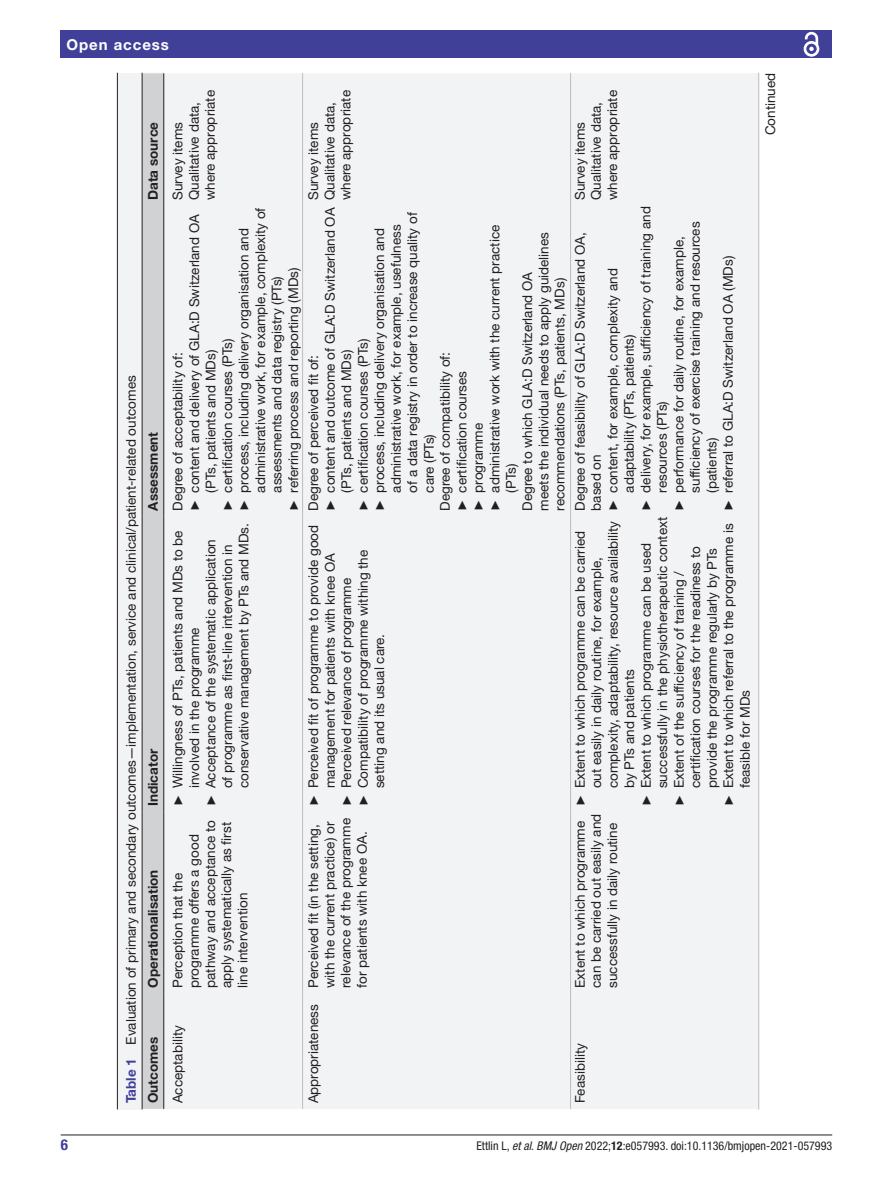
<style>
.page{position:relative;width:893px;height:1191px;background:#fff}
.page>*{position:absolute;margin:0;border:0;box-sizing:border-box;transform-origin:0 0}
.t1{font:700 15px "Helvetica Neue LT Std";letter-spacing:.065em;color:#fff}
.t2{font:700 condensed 15px "Helvetica Neue LT Std";color:#414099}
.t3{font:13.5px/16.2px "Helvetica Neue LT Std";color:#231f20}
.t4{font:700 13.5px "Helvetica Neue LT Std";color:#231f20}
.t5{font:condensed 12px "Helvetica Neue LT Std";color:#231f20}
.s1{font-weight:700;color:#414099}
.s2{font-weight:700}
.s3{font-family:"Arial";font-size:12px}
.s4{font-style:italic}
</style>
<div class="page">
<hr style="left:61px;top:1134px;width:771px;height:1px;background:#231f20">
<div style="left:61px;top:31px;width:771px;height:27px;background:#414099"></div>
<svg style="left:803px;top:31px;width:17px;height:26px"></svg>
<div style="left:118px;top:73px;width:641px;height:1036px;background:#f2f3f4"></div>
<hr style="left:117px;top:73px;width:1px;height:1036px;background:#231f20">
<hr style="left:302px;top:993px;width:1px;height:116px;background:#bcbdc0">
<hr style="left:302px;top:812px;width:1px;height:181px;background:#bcbdc0">
<hr style="left:302px;top:516px;width:1px;height:296px;background:#bcbdc0">
<hr style="left:302px;top:206px;width:1px;height:310px;background:#bcbdc0">
<hr style="left:302px;top:73px;width:1px;height:133px;background:#bcbdc0">
<svg style="left:142px;top:72px;width:22px;height:1038px;background:#c6c7c9"></svg>
<hr style="left:570px;top:993px;width:1px;height:116px;background:#bcbdc0">
<hr style="left:570px;top:812px;width:1px;height:181px;background:#bcbdc0">
<hr style="left:570px;top:516px;width:1px;height:296px;background:#bcbdc0">
<hr style="left:570px;top:206px;width:1px;height:310px;background:#bcbdc0">
<hr style="left:570px;top:73px;width:1px;height:133px;background:#bcbdc0">
<hr style="left:758px;top:993px;width:1px;height:116px;background:#bcbdc0">
<hr style="left:758px;top:812px;width:1px;height:181px;background:#bcbdc0">
<hr style="left:758px;top:516px;width:1px;height:296px;background:#bcbdc0">
<hr style="left:758px;top:206px;width:1px;height:310px;background:#bcbdc0">
<hr style="left:758px;top:73px;width:1px;height:133px;background:#bcbdc0">
<p class="t1" style="left:66px;top:35px;width:104px">Open access</p>
<p class="t4" style="left:145px;top:200px;width:80px;rotate:-90deg">Data source</p>
<p class="t3" style="left:169px;top:200px;width:111px;rotate:-90deg">Survey items<br>Qualitative data, where appropriate</p>
<p class="t3" style="left:305px;top:200px;width:111px;rotate:-90deg">Survey items<br>Qualitative data, where appropriate</p>
<p class="t3" style="left:572px;top:200px;width:111px;rotate:-90deg">Survey items<br>Qualitative data, where appropriate</p>
<p class="t3" style="left:120px;top:1103px;width:729px;line-height:22px;rotate:-90deg"><span class="s1">Table 1</span> Evaluation of primary and secondary outcomes—implementation, service and clinical/patient-related outcomes<br><span class="s2">Outcomes</span></p>
<p class="t4" style="left:145px;top:510px;width:80px;rotate:-90deg">Assessment</p>
<p class="t4" style="left:145px;top:806px;width:59px;rotate:-90deg">Indicator</p>
<p class="t4" style="left:145px;top:987px;width:120px;rotate:-90deg">Operationalisation</p>
<p class="t3" style="left:637px;top:510px;width:306px;rotate:-90deg"><span class="s3">►</span> delivery, for example, sufficiency of training and</p>
<p class="t3" style="left:322px;top:510px;width:305px;rotate:-90deg"><span class="s3">►</span> content and outcome of GLA:D Switzerland OA</p>
<p class="t3" style="left:252px;top:492px;width:287px;rotate:-90deg">administrative work, for example, complexity of</p>
<p class="t3" style="left:404px;top:492px;width:282px;rotate:-90deg">of a data registry in order to increase quality of</p>
<p class="t3" style="left:186px;top:510px;width:298px;rotate:-90deg"><span class="s3">►</span> content and delivery of GLA:D Switzerland OA</p>
<p class="t3" style="left:687px;top:492px;width:273px;rotate:-90deg">sufficiency of exercise training and resources</p>
<p class="t3" style="left:371px;top:510px;width:284px;rotate:-90deg"><span class="s3">►</span> process, including delivery organisation and</p>
<p class="t3" style="left:388px;top:492px;width:270px;rotate:-90deg">administrative work, for example, usefulness</p>
<p class="t3" style="left:486px;top:510px;width:287px;rotate:-90deg"><span class="s3">►</span> administrative work with the current practice</p>
<p class="t3" style="left:236px;top:510px;width:284px;rotate:-90deg"><span class="s3">►</span> process, including delivery organisation and</p>
<p class="t3" style="left:535px;top:510px;width:280px;rotate:-90deg">meets the individual needs to apply guidelines</p>
<p class="t3" style="left:572px;top:510px;width:280px;rotate:-90deg">Degree of feasibility of GLA:D Switzerland OA,</p>
<p class="t3" style="left:670px;top:510px;width:276px;rotate:-90deg"><span class="s3">►</span> performance for daily routine, for example,</p>
<p class="t3" style="left:720px;top:510px;width:256px;rotate:-90deg"><span class="s3">►</span> referral to GLA:D Switzerland OA (MDs)</p>
<p class="t3" style="left:268px;top:492px;width:218px;rotate:-90deg">assessments and data registry (PTs)</p>
<p class="t3" style="left:285px;top:510px;width:245px;rotate:-90deg"><span class="s3">►</span> referring process and reporting (MDs)</p>
<p class="t3" style="left:604px;top:510px;width:244px;rotate:-90deg"><span class="s3">►</span> content, for example, complexity and</p>
<p class="t3" style="left:519px;top:510px;width:240px;rotate:-90deg">Degree to which GLA:D Switzerland OA</p>
<p class="t3" style="left:551px;top:510px;width:234px;rotate:-90deg">recommendations (PTs, patients, MDs)</p>
<p class="t3" style="left:621px;top:492px;width:160px;rotate:-90deg">adaptability (PTs, patients)</p>
<p class="t3" style="left:202px;top:492px;width:144px;rotate:-90deg">(PTs, patients and MDs)</p>
<p class="t3" style="left:219px;top:510px;width:174px;rotate:-90deg"><span class="s3">►</span> certification courses (PTs)</p>
<p class="t3" style="left:338px;top:492px;width:144px;rotate:-90deg">(PTs, patients and MDs)</p>
<p class="t3" style="left:355px;top:510px;width:174px;rotate:-90deg"><span class="s3">►</span> certification courses (PTs)</p>
<p class="t3" style="left:437px;top:510px;width:160px;rotate:-90deg">Degree of compatibility of:</p>
<p class="t3" style="left:169px;top:510px;width:160px;rotate:-90deg">Degree of acceptability of:</p>
<p class="t3" style="left:305px;top:510px;width:157px;rotate:-90deg">Degree of perceived fit of:</p>
<p class="t3" style="left:453px;top:510px;width:141px;rotate:-90deg"><span class="s3">►</span> certification courses</p>
<p class="t3" style="left:654px;top:492px;width:93px;rotate:-90deg">resources (PTs)</p>
<p class="t3" style="left:470px;top:510px;width:89px;rotate:-90deg"><span class="s3">►</span> programme</p>
<p class="t3" style="left:421px;top:492px;width:60px;rotate:-90deg">care (PTs)</p>
<p class="t3" style="left:703px;top:492px;width:57px;rotate:-90deg">(patients)</p>
<p class="t3" style="left:588px;top:510px;width:58px;rotate:-90deg">based on</p>
<p class="t3" style="left:503px;top:492px;width:30px;rotate:-90deg">(PTs)</p>
<p class="t3" style="left:235px;top:788px;width:267px;rotate:-90deg">conservative management by PTs and MDs.</p>
<p class="t3" style="left:170px;top:806px;width:277px;rotate:-90deg"><span class="s3">►</span> Willingness of PTs, patients and MDs to be</p>
<p class="t3" style="left:203px;top:806px;width:269px;rotate:-90deg"><span class="s3">►</span> Acceptance of the systematic application</p>
<p class="t3" style="left:219px;top:788px;width:245px;rotate:-90deg">of programme as first-line intervention in</p>
<p class="t3" style="left:186px;top:788px;width:162px;rotate:-90deg">involved in the programme</p>
<p class="t3" style="left:170px;top:987px;width:169px;rotate:-90deg">Perception that the programme offers a good pathway and acceptance to apply systematically as first line intervention</p>
<p class="t3" style="left:170px;top:1103px;width:80px;rotate:-90deg">Acceptability</p>
<p class="t3" style="left:305px;top:806px;width:283px;rotate:-90deg"><span class="s3">►</span> Perceived fit of programme to provide good</p>
<p class="t3" style="left:355px;top:806px;width:258px;rotate:-90deg"><span class="s3">►</span> Compatibility of programme withing the</p>
<p class="t3" style="left:322px;top:788px;width:237px;rotate:-90deg">management for patients with knee OA</p>
<p class="t3" style="left:338px;top:806px;width:230px;rotate:-90deg"><span class="s3">►</span> Perceived relevance of programme</p>
<p class="t3" style="left:371px;top:788px;width:156px;rotate:-90deg">setting and its usual care.</p>
<p class="t3" style="left:305px;top:987px;width:171px;text-indent:-116px;rotate:-90deg">Appropriateness Perceived fit (in the setting, with the current practice) or relevance of the programme for patients with knee OA.</p>
<p class="t3" style="left:654px;top:788px;width:273px;rotate:-90deg">successfully in the physiotherapeutic context</p>
<p class="t3" style="left:605px;top:788px;width:269px;rotate:-90deg">complexity, adaptability, resource availability</p>
<p class="t3" style="left:720px;top:806px;width:284px;rotate:-90deg"><span class="s3">►</span> Extent to which referral to the programme is</p>
<p class="t3" style="left:572px;top:806px;width:277px;rotate:-90deg"><span class="s3">►</span> Extent to which programme can be carried</p>
<p class="t3" style="left:638px;top:806px;width:265px;rotate:-90deg"><span class="s3">►</span> Extent to which programme can be used</p>
<p class="t3" style="left:687px;top:788px;width:244px;rotate:-90deg">certification courses for the readiness to</p>
<p class="t3" style="left:704px;top:788px;width:242px;rotate:-90deg">provide the programme regularly by PTs</p>
<p class="t3" style="left:588px;top:788px;width:233px;rotate:-90deg">out easily in daily routine, for example,</p>
<p class="t3" style="left:671px;top:806px;width:237px;rotate:-90deg"><span class="s3">►</span> Extent of the sufficiency of training /</p>
<p class="t3" style="left:621px;top:788px;width:120px;rotate:-90deg">by PTs and patients</p>
<p class="t3" style="left:737px;top:788px;width:100px;rotate:-90deg">feasible for MDs</p>
<p class="t3" style="left:572px;top:987px;width:176px;rotate:-90deg">Extent to which programme can be carried out easily and successfully in daily routine</p>
<p class="t3" style="left:572px;top:1103px;width:61px;rotate:-90deg">Feasibility</p>
<p class="t3" style="left:762px;top:135px;width:64px;rotate:-90deg">Continued</p>
<p class="t2" style="left:61px;top:1135px;width:9px">6</p>
<p class="t5" style="left:476px;top:1138px;width:357px">Ettlin L, <span class="s4">et al</span>. <span class="s4">BMJ Open</span> 2022;<span class="s2">12</span>:e057993. doi:10.1136/bmjopen-2021-057993</p>
</div>
